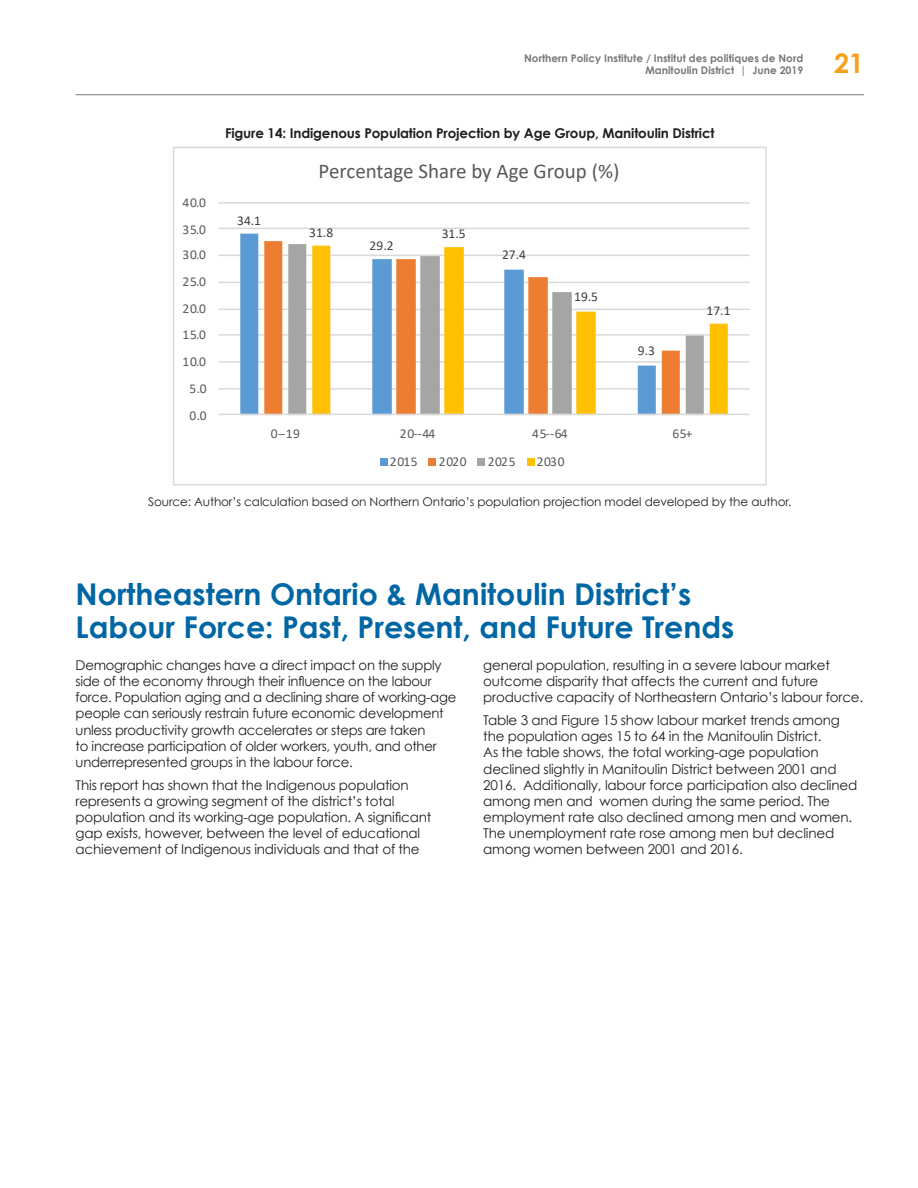
<style>
.page{position:relative;width:918px;height:1188px;background:#fff}
.page>*{position:absolute;margin:0;border:0;box-sizing:border-box;transform-origin:0 0}
.t1{font:700 30px/33px "Century Gothic";color:#0066a4}
.t2{font:700 27px "Century Gothic";color:#f7a11a}
.t3{font:21px "Calibri";color:#595959}
.Body{font:13.5px/16px "Century Gothic";letter-spacing:-.015em;color:#231f20}
.t4{font:13.5px "Calibri";letter-spacing:.05em;color:#595959}
.Figure_Text{font:700 13.5px "Century Gothic";letter-spacing:-.01em;color:#231f20}
.t5{font:13.5px "Calibri";color:#404040}
.t6{font:12px "Century Gothic";letter-spacing:-.01em;color:#231f20}
.t7{font:700 10.5px/12px "Century Gothic";color:#77787b;text-align:right}
</style>
<div class="page">
<hr style="left:76px;top:94px;width:788px;height:1px;background:#77787b">
<hr style="left:219px;top:388px;width:531px;height:2px;background:#d9d9d9">
<hr style="left:219px;top:361px;width:531px;height:2px;background:#d9d9d9">
<hr style="left:219px;top:334px;width:531px;height:2px;background:#d9d9d9">
<hr style="left:219px;top:309px;width:531px;height:1px;background:#d9d9d9">
<hr style="left:219px;top:282px;width:531px;height:1px;background:#d9d9d9">
<hr style="left:219px;top:255px;width:531px;height:1px;background:#d9d9d9">
<hr style="left:219px;top:228px;width:531px;height:1px;background:#d9d9d9">
<hr style="left:219px;top:202px;width:531px;height:2px;background:#d9d9d9">
<svg style="left:240px;top:234px;width:24px;height:180px;fill:#5b9bd5"></svg>
<svg style="left:264px;top:241px;width:24px;height:173px;fill:#ed7d31"></svg>
<svg style="left:288px;top:244px;width:43px;height:170px;fill:#a5a5a5"></svg>
<svg style="left:312px;top:246px;width:416px;height:168px"></svg>
<hr style="left:219px;top:414px;width:531px;height:1px;background:#d9d9d9">
<div style="left:380px;top:459px;width:7px;height:7px;background:#5b9bd5"></div>
<div style="left:428px;top:459px;width:7px;height:7px;background:#ed7d31"></div>
<div style="left:477px;top:459px;width:8px;height:7px;background:#a5a5a5"></div>
<div style="left:527px;top:459px;width:7px;height:7px;background:#ffc000"></div>
<div style="left:173px;top:147px;width:594px;height:339px;border:2px solid #d9d9d9"></div>
<p class="t7" style="left:524px;top:52px;width:281px">Northern Policy Institute / Institut des politiques de Nord<br>Manitoulin District | June 2019</p>
<h2 class="t2" style="left:834px;top:46px;width:31px">21</h2>
<p class="Figure_Text" style="left:225px;top:125px;width:491px">Figure 14: Indigenous Population Projection by Age Group, Manitoulin District</p>
<p class="t4" style="left:183px;top:193px;width:25px">40.0</p>
<p class="t4" style="left:183px;top:220px;width:25px">35.0</p>
<p class="t4" style="left:183px;top:245px;width:25px">30.0</p>
<p class="t4" style="left:183px;top:272px;width:25px">25.0</p>
<p class="t4" style="left:183px;top:299px;width:25px">20.0</p>
<p class="t4" style="left:183px;top:325px;width:25px">15.0</p>
<p class="t4" style="left:183px;top:352px;width:25px">10.0</p>
<p class="t4" style="left:189px;top:379px;width:19px">5.0</p>
<p class="t4" style="left:189px;top:406px;width:19px">0.0</p>
<p class="t5" style="left:237px;top:211px;width:25px">34.1</p>
<p class="t3" style="left:319px;top:157px;width:302px">Percentage Share by Age Group (%)</p>
<p class="t5" style="left:309px;top:223px;width:25px">31.8</p>
<p class="t5" style="left:442px;top:224px;width:25px">31.5</p>
<p class="t5" style="left:370px;top:236px;width:25px">29.2</p>
<p class="t5" style="left:502px;top:245px;width:25px">27.4</p>
<p class="t5" style="left:574px;top:287px;width:25px">19.5</p>
<p class="t5" style="left:638px;top:341px;width:19px">9.3</p>
<p class="t5" style="left:707px;top:301px;width:25px">17.1</p>
<p class="t4" style="left:271px;top:424px;width:31px">0--19</p>
<p class="t4" style="left:400px;top:424px;width:37px">20--44</p>
<p class="t4" style="left:532px;top:424px;width:37px">45--64</p>
<p class="t4" style="left:672px;top:424px;width:22px">65+</p>
<p class="t4" style="left:390px;top:452px;width:29px">2015</p>
<p class="t4" style="left:439px;top:452px;width:29px">2020</p>
<p class="t4" style="left:488px;top:452px;width:29px">2025</p>
<p class="t4" style="left:537px;top:452px;width:29px">2030</p>
<h1 class="t6" style="left:148px;top:495px;width:645px">Source: Author’s calculation based on Northern Ontario’s population projection model developed by the author.</h1>
<h1 class="t1" style="left:76px;top:577px;width:660px">Northeastern Ontario &amp; Manitoulin District’s<br>Labour Force: Past, Present, and Future Trends</h1>
<p class="Body" style="left:76px;top:657px;width:382px">Demographic changes have a direct impact on the supply side of the economy through their influence on the labour force. Population aging and a declining share of working-age people can seriously restrain future economic development unless productivity growth accelerates or steps are taken<br>to increase participation of older workers, youth, and other underrepresented groups in the labour force.</p>
<p class="Body" style="left:76px;top:777px;width:357px">This report has shown that the Indigenous population represents a growing segment of the district’s total population and its working-age population. A significant gap exists, however, between the level of educational achievement of Indigenous individuals and that of the</p>
<p class="Body" style="left:483px;top:657px;width:381px">general population, resulting in a severe labour market outcome disparity that affects the current and future productive capacity of Northeastern Ontario’s labour force.</p>
<p class="Body" style="left:483px;top:712px;width:376px">Table 3 and Figure 15 show labour market trends among the population ages 15 to 64 in the Manitoulin District.<br>As the table shows, the total working-age population declined slightly in Manitoulin District between 2001 and 2016. Additionally, labour force participation also declined among men and women during the same period. The employment rate also declined among men and women.<br>The unemployment rate rose among men but declined among women between 2001 and 2016.</p>
</div>
